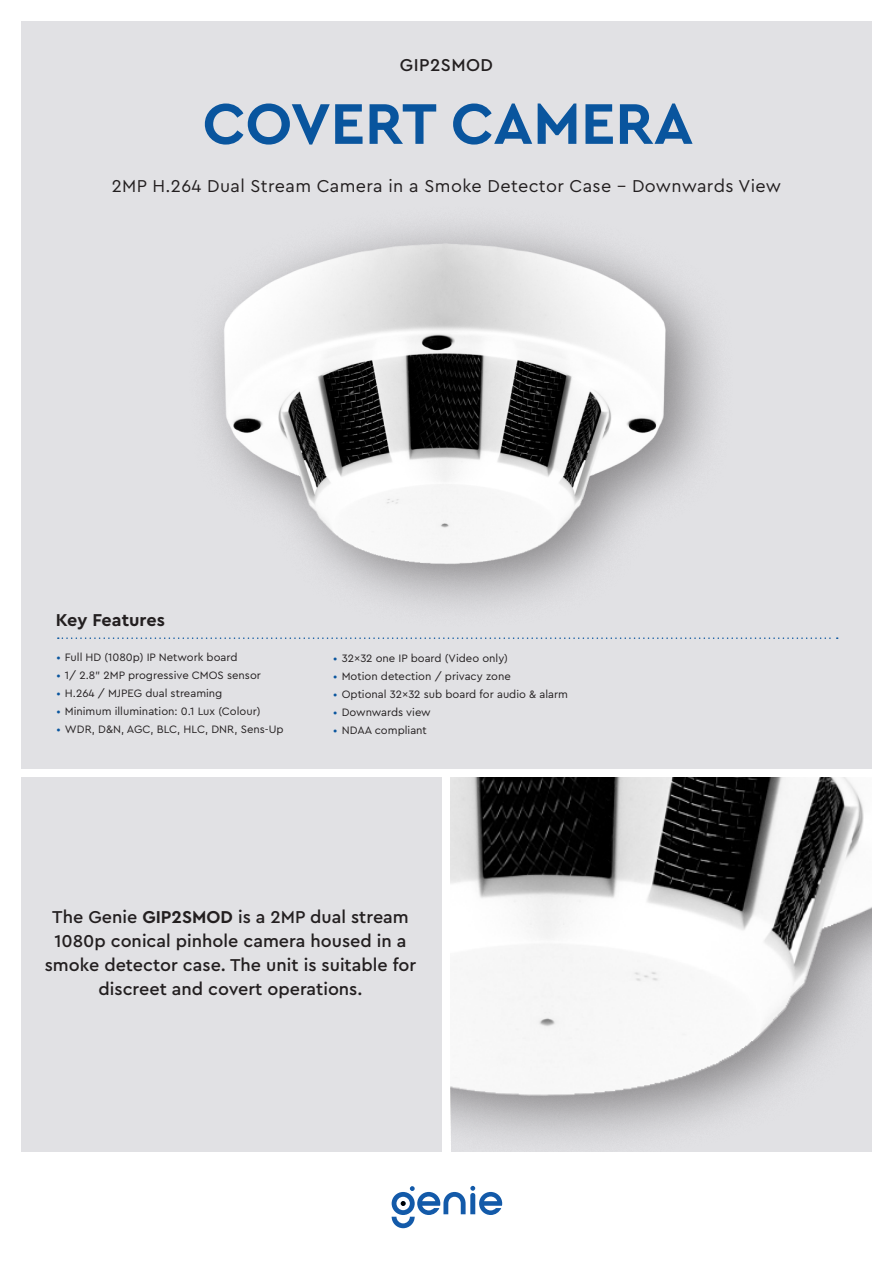
<style>
.page{position:relative;width:893px;height:1263px;background:#fff}
.page>*{position:absolute;margin:0;border:0;box-sizing:border-box;transform-origin:0 0}
.t1{font:700 60px "Cera Pro";color:#09559e}
.t2{font:500 18px/24px "Cera Pro";color:#231f20;text-align:center}
.t3{font:18px "Cera Pro";letter-spacing:.02em;color:#231f20}
.t4{font:700 18px "Cera Pro";color:#231f20}
.t5{font:500 18px "Cera Pro";letter-spacing:.025em;color:#231f20}
.t6{font:11.25px "Cera Pro";color:#231f20}
.s1{color:#09559e}
.s2{font-weight:700}
</style>
<div class="page">
<div style="left:21px;top:21px;width:851px;height:748px;background:#e1e1e4"></div>
<div style="left:21px;top:777px;width:421px;height:374px;background:#e1e1e4"></div>
<svg style="left:392px;top:1186px;width:110px;height:42px"></svg>
<svg style="left:58px;top:637px;width:780px;height:2px"></svg>
<div style="left:187px;top:204px;width:549px;height:426px;background:#231f20;opacity:.48"></div>
<img style="left:200px;top:220px;width:488px;height:367px">
<div style="left:451px;top:777px;width:421px;height:374px;background:#e0e0e3"></div>
<img style="left:451px;top:777px;width:421px;height:362px">
<p class="t5" style="left:400px;top:53px;width:95px">GIP2SMOD</p>
<p class="t1" style="left:203px;top:84px;width:492px">COVERT CAMERA</p>
<p class="t3" style="left:112px;top:174px;width:671px">2MP H.264 Dual Stream Camera in a Smoke Detector Case - Downwards View</p>
<p class="t4" style="left:56px;top:608px;width:111px">Key Features</p>
<p class="t6" style="left:56px;top:650px;width:183px"><span class="s1">•</span> Full HD (1080p) IP Network board</p>
<p class="t6" style="left:56px;top:668px;width:206px"><span class="s1">•</span> 1/ 2.8” 2MP progressive CMOS sensor</p>
<p class="t6" style="left:56px;top:686px;width:168px"><span class="s1">•</span> H.264 / MJPEG dual streaming</p>
<p class="t6" style="left:56px;top:704px;width:205px"><span class="s1">•</span> Minimum illumination: 0.1 Lux (Colour)</p>
<p class="t6" style="left:56px;top:722px;width:229px"><span class="s1">•</span> WDR, D&amp;N, AGC, BLC, HLC, DNR, Sens-Up</p>
<p class="t6" style="left:333px;top:650px;width:176px"><span class="s1">•</span> 32x32 one IP board (Video only)</p>
<p class="t6" style="left:333px;top:668px;width:179px"><span class="s1">•</span> Motion detection / privacy zone</p>
<p class="t6" style="left:333px;top:686px;width:236px"><span class="s1">•</span> Optional 32x32 sub board for audio &amp; alarm</p>
<p class="t6" style="left:333px;top:704px;width:99px"><span class="s1">•</span> Downwards view</p>
<p class="t6" style="left:333px;top:722px;width:95px"><span class="s1">•</span> NDAA compliant</p>
<p class="t2" style="left:45px;top:904px;width:373px">The Genie <span class="s2">GIP2SMOD</span> is a 2MP dual stream 1080p conical pinhole camera housed in a smoke detector case. The unit is suitable for discreet and covert operations.</p>
</div>
